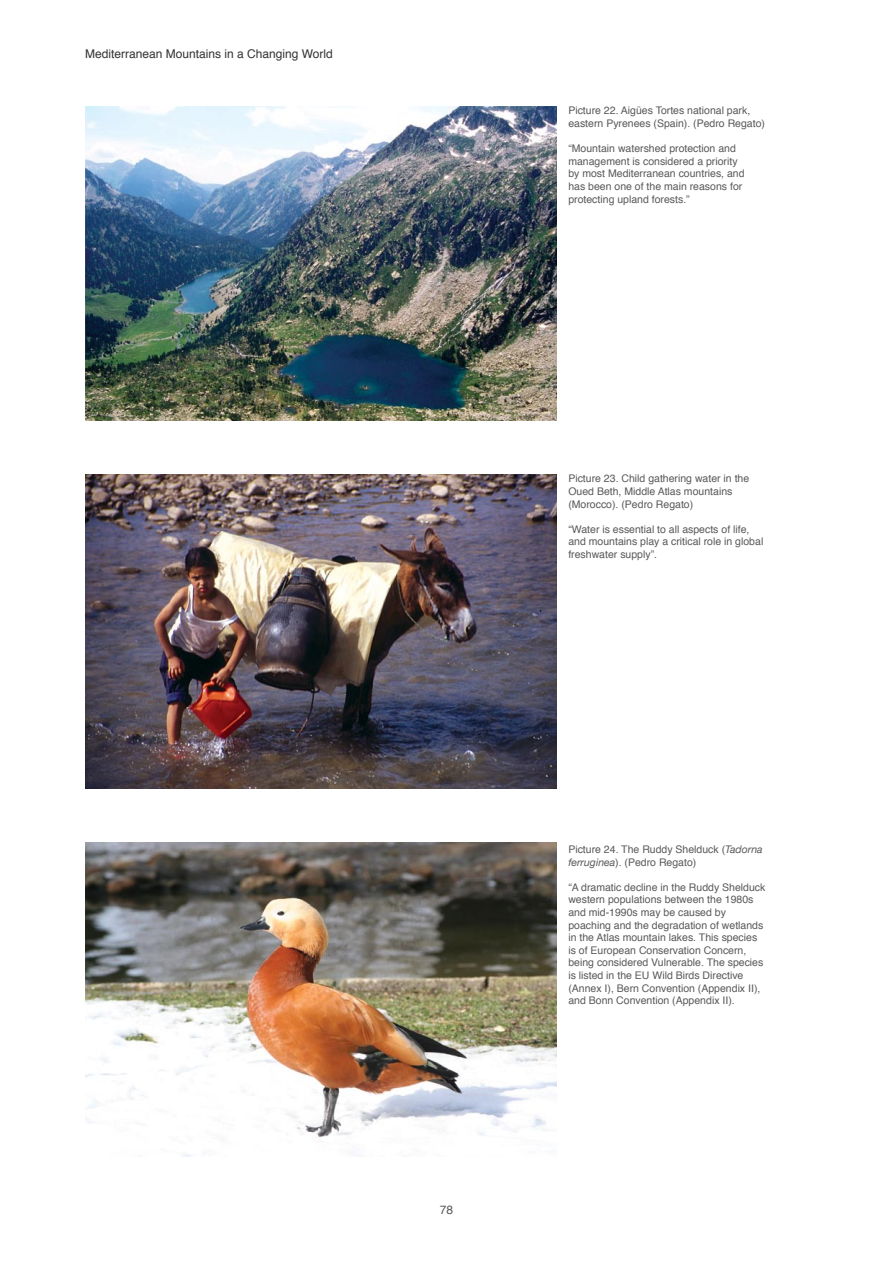
<style>
.page{position:relative;width:893px;height:1263px;background:#fff}
.page>*{position:absolute;margin:0;border:0;box-sizing:border-box;transform-origin:0 0}
.t1{font:12px "Helvetica";color:#333}
.t2{font:12px "Helvetica";color:#58595b}
.t3{font:10.5px/12.6px "Helvetica";color:#58595b}
.s1{font-family:"Helvetica Neue";font-style:italic}
</style>
<div class="page">
<img style="left:85px;top:106px;width:472px;height:314px">
<img style="left:85px;top:474px;width:472px;height:314px">
<img style="left:85px;top:842px;width:472px;height:314px">
<p class="t1" style="left:85px;top:43px;width:249px">Mediterranean Mountains in a Changing World</p>
<p class="t2" style="left:440px;top:1200px;width:15px">78</p>
<p class="t3" style="left:568px;top:104px;width:198px">Picture 22. Aigües Tortes national park, eastern Pyrenees (Spain). (Pedro Regato)</p>
<p class="t3" style="left:568px;top:142px;width:178px">“Mountain watershed protection and management is considered a priority by most Mediterranean countries, and has been one of the main reasons for protecting upland forests.”</p>
<p class="t3" style="left:568px;top:472px;width:182px">Picture 23. Child gathering water in the<br>Oued Beth, Middle Atlas mountains (Morocco). (Pedro Regato)</p>
<p class="t3" style="left:568px;top:522px;width:196px">“Water is essential to all aspects of life, and mountains play a critical role in global freshwater supply”.</p>
<p class="t3" style="left:568px;top:843px;width:196px">Picture 24. The Ruddy Shelduck (<span class="s1">Tadorna ferruginea</span>). (Pedro Regato)</p>
<p class="t3" style="left:568px;top:880px;width:198px">“A dramatic decline in the Ruddy Shelduck western populations between the 1980s and mid-1990s may be caused by poaching and the degradation of wetlands in the Atlas mountain lakes. This species is of European Conservation Concern, being considered Vulnerable. The species is listed in the EU Wild Birds Directive (Annex I), Bern Convention (Appendix II), and Bonn Convention (Appendix II).</p>
</div>
